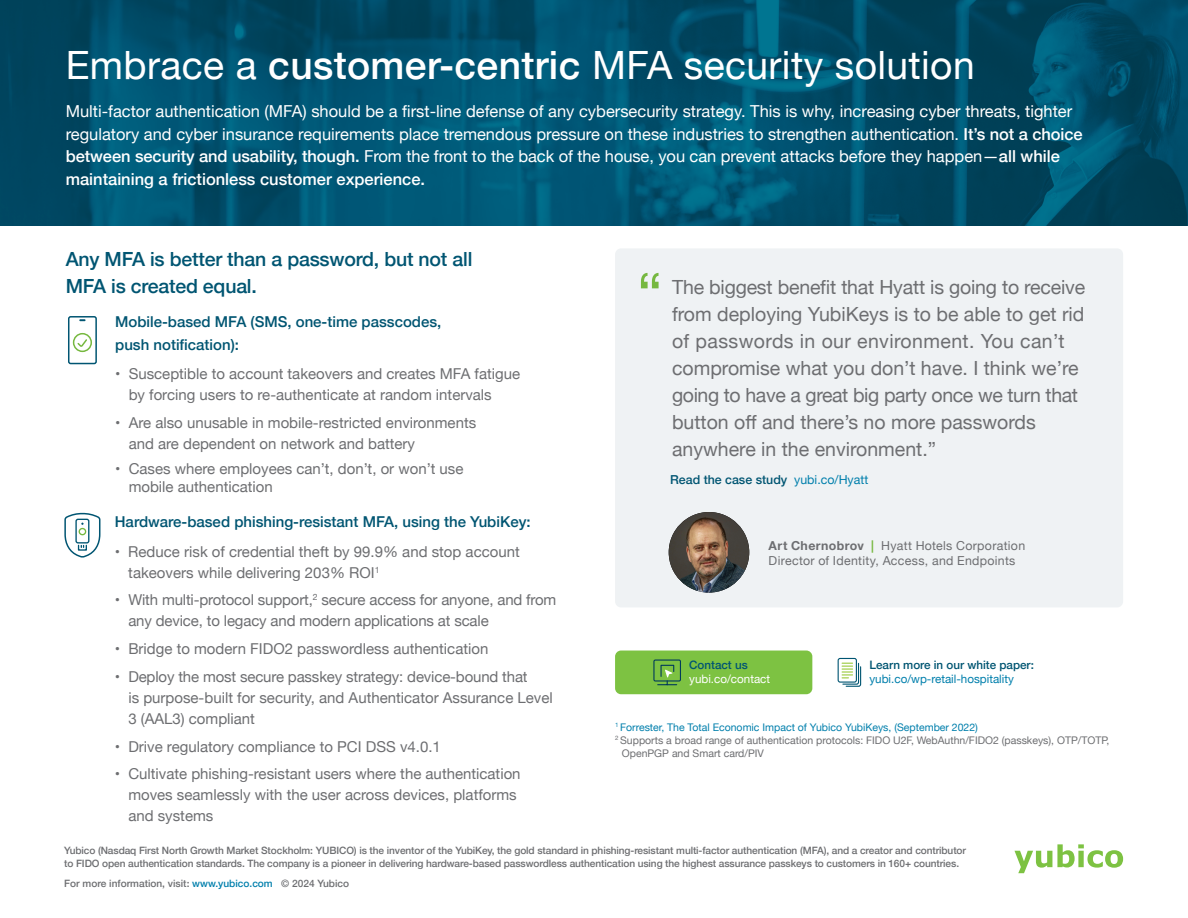
<style>
.page{position:relative;width:1188px;height:918px;background:#fff}
.page>*{position:absolute;margin:0;border:0;box-sizing:border-box;transform-origin:0 0}
.t1{font:39px "Helvetica Neue";letter-spacing:.01em;color:#fff}
.t2{font:19.5px/27px "Helvetica Neue";color:#6d6e71}
.t3{font:500 19.5px/27px "Helvetica Neue";letter-spacing:-.01em;color:#005572}
.t4{font:16.5px/22.5px "Helvetica Neue";color:#fff}
.t5{font:15px/21px "Helvetica Neue";color:#6d6e71}
.t6{font:500 15px/22.5px "Helvetica Neue";color:#005572}
.t7{font:12.3px/15px "Helvetica Neue";letter-spacing:.025em;color:#6d6e71}
.t8{font:500 12.3px "Helvetica Neue";color:#005572}
.t9{font:500 11.7px "Helvetica Neue";color:#005572}
.t10{font:11.7px "Helvetica Neue";color:#007fac}
.t11{font:11.7px "Helvetica Neue";color:#fff}
.t12{font:10.5px "Helvetica Neue";color:#6d6e71}
.t13{font:10.5px "Helvetica Neue";color:#007fac}
.t14{font:500 10.2px/13px "Helvetica Neue";letter-spacing:-.01em;color:#6d6e71}
.s1{font-weight:500}
.s2{font-weight:400;color:#007fac}
.s3{font-weight:700}
.s4{font-weight:700;color:#76b83f}
.s5{color:#007fac}
</style>
<div class="page">
<img style="left:0;top:0;width:1188px;height:226px">
<svg style="left:79px;top:319px;width:7px;height:2px"></svg>
<div style="left:68px;top:316px;width:29px;height:48px;border:2px solid #005572;border-radius:2px"></div>
<svg style="left:72px;top:333px;width:20px;height:20px"></svg>
<svg style="left:64px;top:512px;width:37px;height:46px"></svg>
<div style="left:79px;top:529px;width:7px;height:6px;background:#fff;border-radius:50%"></div>
<div style="left:79px;top:528px;width:7px;height:7px;border:1px solid #76b83f;border-radius:50%"></div>
<div style="left:615px;top:651px;width:197px;height:43px;background:#7dc242;border-radius:6px"></div>
<svg style="left:837px;top:657px;width:25px;height:30px"></svg>
<svg style="left:657px;top:664px;width:21px;height:22px"></svg>
<div style="left:653px;top:659px;width:28px;height:23px;border:1px solid #023b5a"></div>
<div style="left:615px;top:248px;width:508px;height:359px;background:#eff2f4;border-radius:6px"></div>
<img style="left:669px;top:512px;width:80px;height:81px;border-radius:40px">
<svg style="left:641px;top:273px;width:18px;height:15px"></svg>
<svg style="left:1015px;top:844px;width:108px;height:29px"></svg>
<h1 class="t1" style="left:66px;top:37px;width:911px">Embrace a <span class="s1">customer-centric</span> MFA security solution</h1>
<p class="t4" style="left:66px;top:101px;width:1019px">Multi-factor authentication (MFA) should be a first-line defense of any cybersecurity strategy. This is why, increasing cyber threats, tighter regulatory and cyber insurance requirements place tremendous pressure on these industries to strengthen authentication. <span class="s1">It’s not a choice between security and usability, though.</span> From the front to the back of the house, you can prevent attacks before they happen—<span class="s1">all while maintaining a frictionless customer experience.</span></p>
<h2 class="t3" style="left:66px;top:244px;width:408px">Any MFA is better than a password, but not all<br>MFA is created equal.</h2>
<p class="t6" style="left:115px;top:310px;width:328px">Mobile-based MFA (SMS, one-time passcodes, push notification):</p>
<p class="t5" style="left:129px;top:364px;width:393px;text-indent:-14px">• Susceptible to account takeovers and creates MFA fatigue by forcing users to re-authenticate at random intervals</p>
<p class="t5" style="left:129px;top:413px;width:349px;text-indent:-14px">• Are also unusable in mobile-restricted environments and are dependent on network and battery</p>
<p class="t5" style="left:129px;top:460px;width:336px;line-height:18px;text-indent:-14px">• Cases where employees can’t, don’t, or won’t use mobile authentication</p>
<p class="t6" style="left:115px;top:510px;width:417px">Hardware-based phishing-resistant MFA, using the YubiKey:</p>
<p class="t5" style="left:128px;top:542px;width:393px;text-indent:-14px">• Reduce risk of credential theft by 99.9% and stop account takeovers while delivering 203% ROI<sup>1</sup></p>
<p class="t5" style="left:128px;top:590px;width:430px;text-indent:-14px">• With multi-protocol support,<sup>2</sup> secure access for anyone, and from any device, to legacy and modern applications at scale</p>
<p class="t5" style="left:115px;top:639px;width:375px">• Bridge to modern FIDO2 passwordless authentication</p>
<p class="t5" style="left:128px;top:667px;width:426px;text-indent:-14px">• Deploy the most secure passkey strategy: device-bound that<br>is purpose-built for security, and Authenticator Assurance Level<br>3 (AAL3) compliant</p>
<p class="t5" style="left:115px;top:737px;width:328px">• Drive regulatory compliance to PCI DSS v4.0.1</p>
<p class="t5" style="left:128px;top:764px;width:394px;text-indent:-14px">• Cultivate phishing-resistant users where the authentication moves seamlessly with the user across devices, platforms and systems</p>
<p class="t2" style="left:672px;top:275px;width:415px">The biggest benefit that Hyatt is going to receive from deploying YubiKeys is to be able to get rid of passwords in our environment. You can’t compromise what you don’t have. I think we’re going to have a great big party once we turn that button off and there’s no more passwords anywhere in the environment.”</p>
<p class="t8" style="left:670px;top:470px;width:200px">Read the case study <span class="s2">yubi.co/Hyatt</span></p>
<p class="t7" style="left:769px;top:539px;width:258px"><span class="s3">Art Chernobrov</span> <span class="s4">|</span> Hyatt Hotels Corporation<br>Director of Identity, Access, and Endpoints</p>
<p class="t9" style="left:689px;top:655px;width:60px">Contact us</p>
<p class="t11" style="left:689px;top:670px;width:82px">yubi.co/contact</p>
<p class="t9" style="left:869px;top:655px;width:166px">Learn more in our white paper:</p>
<p class="t10" style="left:869px;top:670px;width:146px">yubi.co/wp-retail-hospitality</p>
<p class="t13" style="left:615px;top:719px;width:364px"><sup>1</sup> Forrester, The Total Economic Impact of Yubico YubiKeys, (September 2022)</p>
<p class="t12" style="left:615px;top:732px;width:496px"><sup>2</sup> Supports a broad range of authentication protocols: FIDO U2F, WebAuthn/FIDO2 (passkeys), OTP/TOTP,</p>
<p class="t12" style="left:622px;top:745px;width:144px">OpenPGP and Smart card/PIV</p>
<p class="t14" style="left:64px;top:843px;width:903px">Yubico (Nasdaq First North Growth Market Stockholm: YUBICO) is the inventor of the YubiKey, the gold standard in phishing-resistant multi-factor authentication (MFA), and a creator and contributor to FIDO open authentication standards. The company is a pioneer in delivering hardware-based passwordless authentication using the highest assurance passkeys to customers in 160+ countries.</p>
<p class="t14" style="left:64px;top:876px;width:287px">For more information, visit: <span class="s5">www.yubico.com</span> © 2024 Yubico</p>
</div>
